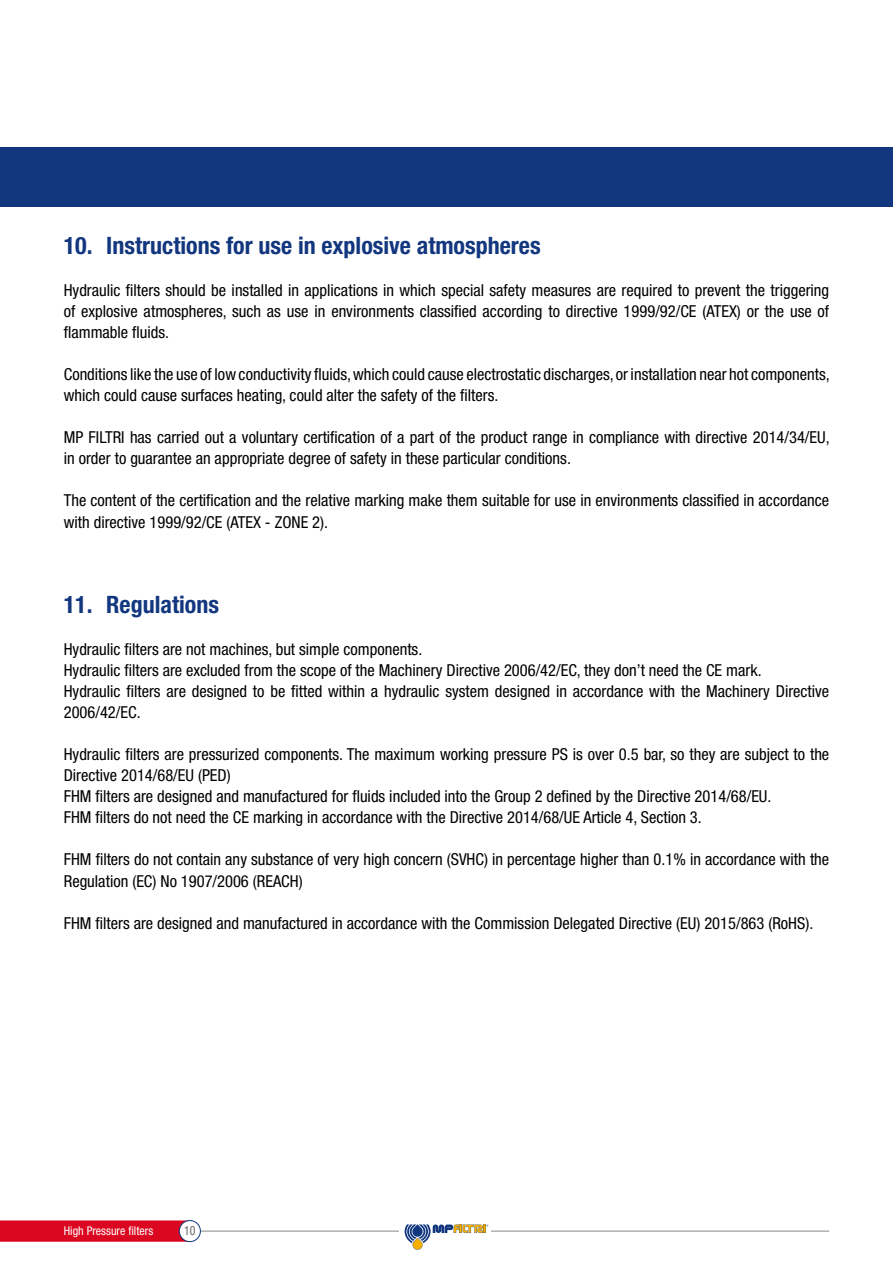
<style>
.page{position:relative;width:893px;height:1263px;background:#fff}
.page>*{position:absolute;margin:0;border:0;box-sizing:border-box;transform-origin:0 0}
.t1{font:700 condensed 24px "Helvetica Neue LT Std";color:#12377f}
.t2{font:condensed 16.5px/21px "Helvetica Neue LT Std";color:#000}
.t3{font:condensed 12.75px "Helvetica Neue LT Std";color:#636362;scale:.92 1}
.t4{font:condensed 12px "Helvetica Neue LT Std";color:#fff}
</style>
<div class="page">
<hr style="left:200px;top:1231px;width:629px;height:1px;background:#878786">
<svg style="left:0;top:1220px;width:195px;height:22px;background:#db0e26"></svg>
<div style="left:179px;top:1220px;width:21px;height:21px;background:#fff;border-radius:50%"></div>
<div style="left:179px;top:1220px;width:21px;height:22px;border:1px solid #12377f;border-radius:50%"></div>
<div style="left:399px;top:1228px;width:92px;height:6px;background:#fff"></div>
<svg style="left:405px;top:1224px;width:83px;height:26px"></svg>
<div style="left:0;top:147px;width:893px;height:59px;background:#12377f"></div>
<h1 class="t1" style="left:64px;top:231px;width:478px">10. Instructions for use in explosive atmospheres</h1>
<p class="t2" style="left:64px;top:280px;width:767px;text-align:justify">Hydraulic filters should be installed in applications in which special safety measures are required to prevent the triggering of explosive atmospheres, such as use in environments classified according to directive 1999/92/CE (ATEX) or the use of flammable fluids.</p>
<p class="t2" style="left:64px;top:364px;width:767px">Conditions like the use of low conductivity fluids, which could cause electrostatic discharges, or installation near hot components, which could cause surfaces heating, could alter the safety of the filters.</p>
<p class="t2" style="left:64px;top:427px;width:767px">MP FILTRI has carried out a voluntary certification of a part of the product range in compliance with directive 2014/34/EU, in order to guarantee an appropriate degree of safety in these particular conditions.</p>
<p class="t2" style="left:64px;top:489px;width:767px;line-height:21.6px">The content of the certification and the relative marking make them suitable for use in environments classified in accordance with directive 1999/92/CE (ATEX - ZONE 2).</p>
<h1 class="t1" style="left:64px;top:590px;width:157px">11. Regulations</h1>
<p class="t2" style="left:64px;top:639px;width:767px">Hydraulic filters are not machines, but simple components.<br>Hydraulic filters are excluded from the scope of the Machinery Directive 2006/42/EC, they don’t need the CE mark.<br>Hydraulic filters are designed to be fitted within a hydraulic system designed in accordance with the Machinery Directive 2006/42/EC.</p>
<p class="t2" style="left:64px;top:744px;width:767px">Hydraulic filters are pressurized components. The maximum working pressure PS is over 0.5 bar, so they are subject to the Directive 2014/68/EU (PED)<br>FHM filters are designed and manufactured for fluids included into the Group 2 defined by the Directive 2014/68/EU.<br>FHM filters do not need the CE marking in accordance with the Directive 2014/68/UE Article 4, Section 3.</p>
<p class="t2" style="left:64px;top:849px;width:767px">FHM filters do not contain any substance of very high concern (SVHC) in percentage higher than 0.1% in accordance with the<br>Regulation (EC) No 1907/2006 (REACH)</p>
<p class="t2" style="left:64px;top:912px;width:751px">FHM filters are designed and manufactured in accordance with the Commission Delegated Directive (EU) 2015/863 (RoHS).</p>
<p class="t4" style="left:64px;top:1223px;width:91px">High Pressure filters</p>
<p class="t3" style="left:184px;top:1223px;width:14px">10</p>
</div>
